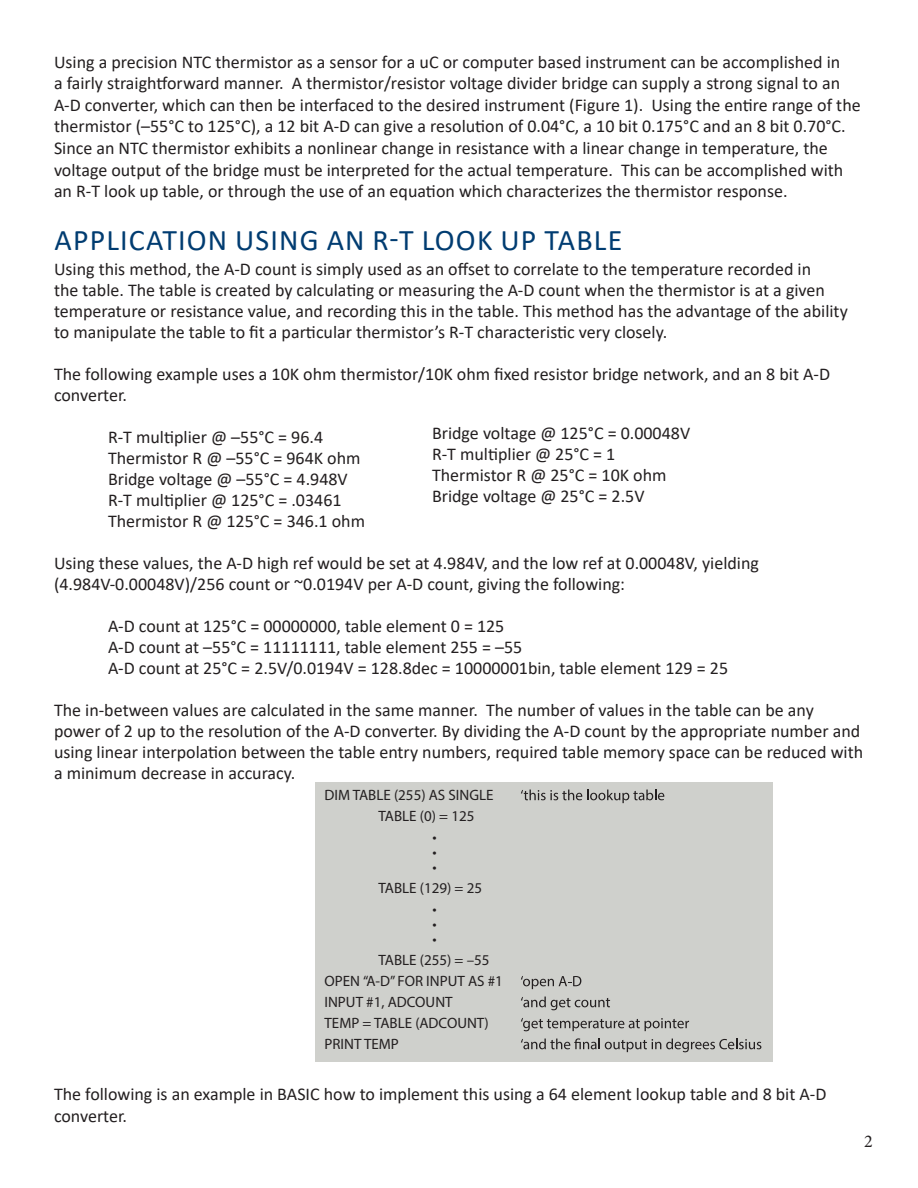
<style>
.page{position:relative;width:918px;height:1188px;background:#fff}
.page>*{position:absolute;margin:0;border:0;box-sizing:border-box;transform-origin:0 0}
.t1{font:30px "Calibri";letter-spacing:.04em;color:#003c71}
.t2{font:18px/21px "Calibri";color:#231f20}
.t3{font:18px "Minion Pro";color:#231f20}
.t4{font:15px/21px "Myriad Pro";color:#231f20}
</style>
<div class="page">
<div style="left:315px;top:782px;width:457px;height:280px;background:#cfd0cc"></div>
<svg style="left:521px;top:790px;width:143px;height:13px"></svg>
<svg style="left:521px;top:976px;width:60px;height:13px"></svg>
<svg style="left:521px;top:997px;width:89px;height:13px"></svg>
<svg style="left:521px;top:1018px;width:168px;height:13px"></svg>
<svg style="left:521px;top:1038px;width:240px;height:14px"></svg>
<p class="t2" style="left:54px;top:50px;width:808px;line-height:21.6px">Using a precision NTC thermistor as a sensor for a uC or computer based instrument can be accomplished in<br>a fairly straightforward manner. A thermistor/resistor voltage divider bridge can supply a strong signal to an A-D converter, which can then be interfaced to the desired instrument (Figure 1). Using the entire range of the thermistor (–55°C to 125°C), a 12 bit A-D can give a resolution of 0.04°C, a 10 bit 0.175°C and an 8 bit 0.70°C.<br>Since an NTC thermistor exhibits a nonlinear change in resistance with a linear change in temperature, the voltage output of the bridge must be interpreted for the actual temperature. This can be accomplished with an R-T look up table, or through the use of an equation which characterizes the thermistor response.</p>
<p class="t1" style="left:55px;top:219px;width:569px">APPLICATION USING AN R-T LOOK UP TABLE</p>
<p class="t2" style="left:54px;top:258px;width:795px">Using this method, the A-D count is simply used as an offset to correlate to the temperature recorded in<br>the table. The table is created by calculating or measuring the A-D count when the thermistor is at a given temperature or resistance value, and recording this in the table. This method has the advantage of the ability to manipulate the table to fit a particular thermistor’s R-T characteristic very closely.</p>
<p class="t2" style="left:54px;top:363px;width:778px">The following example uses a 10K ohm thermistor/10K ohm fixed resistor bridge network, and an 8 bit A-D converter.</p>
<p class="t2" style="left:108px;top:426px;width:217px">R-T multiplier @ –55°C = 96.4</p>
<p class="t2" style="left:108px;top:447px;width:254px">Thermistor R @ –55°C = 964K ohm</p>
<p class="t2" style="left:108px;top:468px;width:241px">Bridge voltage @ –55°C = 4.948V</p>
<p class="t2" style="left:108px;top:489px;width:235px">R-T multiplier @ 125°C = .03461</p>
<p class="t2" style="left:108px;top:510px;width:259px">Thermistor R @ 125°C = 346.1 ohm</p>
<p class="t2" style="left:54px;top:552px;width:707px">Using these values, the A-D high ref would be set at 4.984V, and the low ref at 0.00048V, yielding (4.984V-0.00048V)/256 count or ~0.0194V per A-D count, giving the following:</p>
<p class="t2" style="left:108px;top:615px;width:398px">A-D count at 125°C = 00000000, table element 0 = 125</p>
<p class="t2" style="left:108px;top:636px;width:416px">A-D count at –55°C = 11111111, table element 255 = –55</p>
<p class="t2" style="left:108px;top:657px;width:622px">A-D count at 25°C = 2.5V/0.0194V = 128.8dec = 10000001bin, table element 129 = 25</p>
<p class="t2" style="left:54px;top:699px;width:811px">The in-between values are calculated in the same manner. The number of values in the table can be any power of 2 up to the resolution of the A-D converter. By dividing the A-D count by the appropriate number and using linear interpolation between the table entry numbers, required table memory space can be reduced with a minimum decrease in accuracy.</p>
<p class="t2" style="left:432px;top:422px;width:260px">Bridge voltage @ 125°C = 0.00048V</p>
<p class="t2" style="left:432px;top:443px;width:185px">R-T multiplier @ 25°C = 1</p>
<p class="t2" style="left:432px;top:464px;width:236px">Thermistor R @ 25°C = 10K ohm</p>
<p class="t2" style="left:432px;top:485px;width:214px">Bridge voltage @ 25°C = 2.5V</p>
<p class="t4" style="left:325px;top:784px;width:170px">DIM TABLE (255) AS SINGLE</p>
<p class="t4" style="left:379px;top:805px;width:97px">TABLE (0) = 125</p>
<p class="t4" style="left:433px;top:826px;width:6px">•</p>
<p class="t4" style="left:433px;top:844px;width:6px;line-height:15px">• •</p>
<p class="t4" style="left:379px;top:877px;width:105px;text-align:center">TABLE (129) = 25 •</p>
<p class="t4" style="left:433px;top:916px;width:6px;line-height:15px">• •</p>
<p class="t4" style="left:325px;top:949px;width:180px;text-indent:54px">TABLE (255) = –55<br>OPEN “A-D” FOR INPUT AS #1<br>INPUT #1, ADCOUNT<br>TEMP = TABLE (ADCOUNT)<br>PRINT TEMP</p>
<p class="t2" style="left:54px;top:1083px;width:774px;line-height:21.6px">The following is an example in BASIC how to implement this using a 64 element lookup table and 8 bit A-D converter.</p>
<p class="t3" style="left:864px;top:1129px;width:10px">2</p>
</div>
